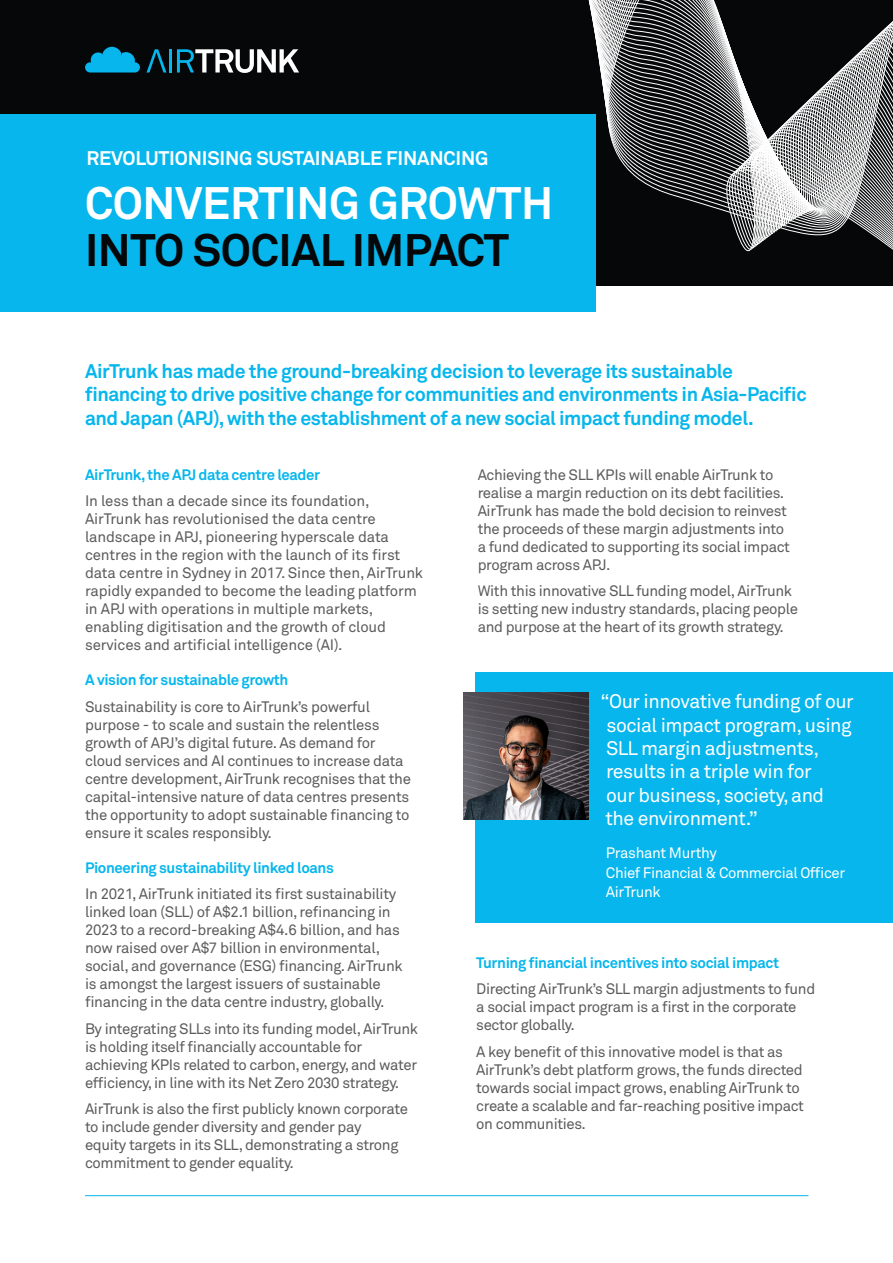
<style>
.page{position:relative;width:893px;height:1263px;background:#fff}
.page>*{position:absolute;margin:0;border:0;box-sizing:border-box;transform-origin:0 0}
.t1{font:700 45px "Akkurat Pro";letter-spacing:-.01em;color:#fff}
.t2{font:700 45px "Akkurat Pro";letter-spacing:-.01em;color:#050709}
.t3{font:700 19.5px/23.4px "Akkurat Pro";letter-spacing:-.025em;color:#06b6ec}
.t4{font:19.5px/23.4px "Akkurat Pro";letter-spacing:-.025em;color:#fff}
.t5{font:700 19.5px "Akkurat Pro";letter-spacing:-.01em;color:#fff}
.t6{font:15px/18px "Akkurat Pro";letter-spacing:-.025em;color:#5b5b5b}
.t7{font:700 15px "Akkurat Pro";letter-spacing:-.025em;color:#06b6ec}
.t8{font:15px/19.5px "Akkurat Pro";letter-spacing:-.03em;color:#fff}
</style>
<div class="page">
<hr style="left:85px;top:1195px;width:723px;height:1px;background:#06b6ec">
<div style="left:0;top:0;width:893px;height:286px;background:#050709"></div>
<div style="left:0;top:114px;width:595px;height:197px;background:#06b6ec"></div>
<svg style="left:546px;top:0;width:347px;height:312px"></svg>
<svg style="left:147px;top:49px;width:19px;height:24px"></svg>
<hr style="left:169px;top:49px;width:3px;height:24px;background:#06b6ec">
<svg style="left:177px;top:49px;width:122px;height:24px"></svg>
<svg style="left:85px;top:47px;width:55px;height:26px"></svg>
<div style="left:476px;top:673px;width:417px;height:250px;background:#06b6ec"></div>
<img style="left:463px;top:693px;width:126px;height:126px">
<h2 class="t5" style="left:86px;top:146px;width:404px">REVOLUTIONISING SUSTAINABLE FINANCING</h2>
<h1 class="t1" style="left:85px;top:175px;width:470px">CONVERTING GROWTH</h1>
<h1 class="t2" style="left:85px;top:222px;width:426px">INTO SOCIAL IMPACT</h1>
<p class="t3" style="left:85px;top:359px;width:723px">AirTrunk has made the ground-breaking decision to leverage its sustainable financing to drive positive change for communities and environments in Asia-Pacific and Japan (APJ), with the establishment of a new social impact funding model.</p>
<p class="t7" style="left:85px;top:465px;width:237px">AirTrunk, the APJ data centre leader</p>
<p class="t6" style="left:85px;top:492px;width:340px">In less than a decade since its foundation, AirTrunk has revolutionised the data centre landscape in APJ, pioneering hyperscale data centres in the region with the launch of its first data centre in Sydney in 2017. Since then, AirTrunk rapidly expanded to become the leading platform in APJ with operations in multiple markets, enabling digitisation and the growth of cloud services and artificial intelligence (AI).</p>
<p class="t7" style="left:85px;top:670px;width:205px">A vision for sustainable growth</p>
<p class="t6" style="left:85px;top:698px;width:327px">Sustainability is core to AirTrunk’s powerful purpose - to scale and sustain the relentless growth of APJ’s digital future. As demand for cloud services and AI continues to increase data centre development, AirTrunk recognises that the capital-intensive nature of data centres presents the opportunity to adopt sustainable financing to ensure it scales responsibly.</p>
<p class="t7" style="left:85px;top:858px;width:250px">Pioneering sustainability linked loans</p>
<p class="t6" style="left:85px;top:885px;width:319px">In 2021, AirTrunk initiated its first sustainability linked loan (SLL) of A$2.1 billion, refinancing in 2023 to a record-breaking A$4.6 billion, and has now raised over A$7 billion in environmental, social, and governance (ESG) financing. AirTrunk is amongst the largest issuers of sustainable financing in the data centre industry, globally.</p>
<p class="t6" style="left:85px;top:1020px;width:334px">By integrating SLLs into its funding model, AirTrunk is holding itself financially accountable for achieving KPIs related to carbon, energy, and water efficiency, in line with its Net Zero 2030 strategy.</p>
<p class="t6" style="left:85px;top:1100px;width:324px">AirTrunk is also the first publicly known corporate to include gender diversity and gender pay<br>equity targets in its SLL, demonstrating a strong commitment to gender equality.</p>
<p class="t6" style="left:478px;top:466px;width:314px">Achieving the SLL KPIs will enable AirTrunk to realise a margin reduction on its debt facilities.<br>AirTrunk has made the bold decision to reinvest the proceeds of these margin adjustments into a fund dedicated to supporting its social impact program across APJ.</p>
<p class="t6" style="left:478px;top:582px;width:322px">With this innovative SLL funding model, AirTrunk is setting new industry standards, placing people and purpose at the heart of its growth strategy.</p>
<h2 class="t4" style="left:600px;top:690px;width:255px">“Our innovative funding of our social impact program, using<br>SLL margin adjustments, results in a triple win for<br>our business, society, and<br>the environment.”</h2>
<p class="t8" style="left:606px;top:844px;width:241px">Prashant Murthy<br>Chief Financial &amp; Commercial Officer<br>AirTrunk</p>
<p class="t7" style="left:476px;top:953px;width:304px">Turning financial incentives into social impact</p>
<p class="t6" style="left:476px;top:980px;width:340px">Directing AirTrunk’s SLL margin adjustments to fund a social impact program is a first in the corporate sector globally.</p>
<p class="t6" style="left:476px;top:1043px;width:329px">A key benefit of this innovative model is that as AirTrunk’s debt platform grows, the funds directed towards social impact grows, enabling AirTrunk to create a scalable and far-reaching positive impact on communities.</p>
</div>
